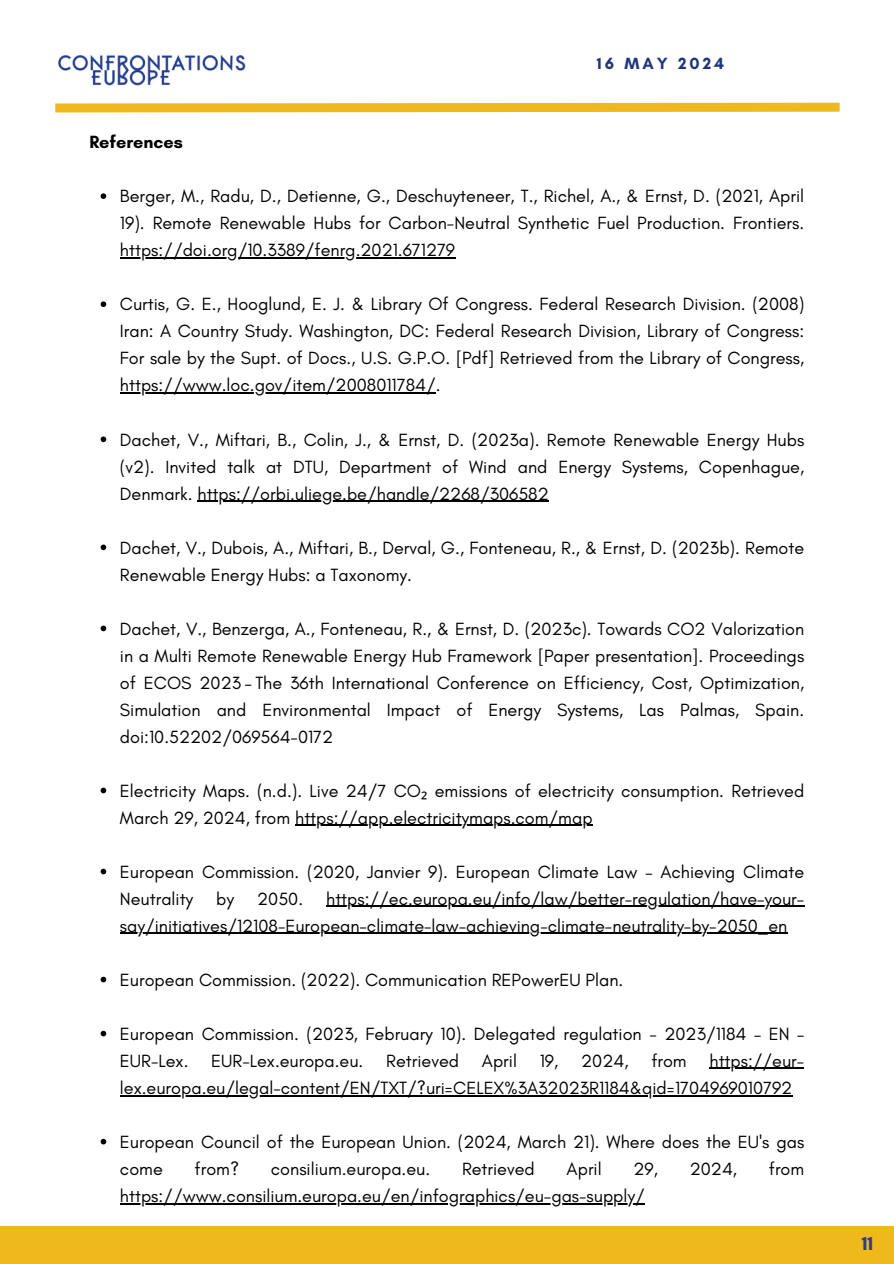
<style>
.page{position:relative;width:894px;height:1264px;background:#fff}
.page>*{position:absolute;margin:0;border:0;box-sizing:border-box;transform-origin:0 0}
.t1{font:700 19.5px "Glacial Indifference";color:#303a99}
.t2{font:18px/27px "Glacial Indifference";color:#000}
.t3{font:700 18px "Glacial Indifference";color:#000}
.t4{font:700 16.5px "Glacial Indifference";letter-spacing:.185em;color:#203679}
.s1{font-family:"Noto Sans"}
</style>
<div class="page">
<svg style="left:55px;top:102px;width:785px;height:11px;background:#f1c33f"></svg>
<div style="left:0;top:1226px;width:893px;height:37px;background:#efb91c"></div>
<svg style="left:101px;top:193px;width:5px;height:6px"></svg>
<hr style="left:120px;top:257px;width:335px;height:2px;background:#000">
<svg style="left:101px;top:301px;width:5px;height:6px"></svg>
<hr style="left:120px;top:392px;width:315px;height:2px;background:#000">
<svg style="left:101px;top:436px;width:5px;height:6px"></svg>
<hr style="left:197px;top:500px;width:351px;height:2px;background:#000">
<svg style="left:101px;top:544px;width:5px;height:6px"></svg>
<svg style="left:101px;top:625px;width:5px;height:6px"></svg>
<svg style="left:101px;top:787px;width:5px;height:6px"></svg>
<hr style="left:295px;top:824px;width:297px;height:2px;background:#000">
<svg style="left:101px;top:868px;width:5px;height:6px"></svg>
<hr style="left:326px;top:905px;width:478px;height:2px;background:#000">
<hr style="left:120px;top:932px;width:667px;height:2px;background:#000">
<svg style="left:101px;top:976px;width:5px;height:6px"></svg>
<svg style="left:101px;top:1030px;width:5px;height:6px"></svg>
<hr style="left:709px;top:1067px;width:95px;height:2px;background:#000">
<hr style="left:120px;top:1094px;width:672px;height:2px;background:#000">
<svg style="left:101px;top:1138px;width:5px;height:6px"></svg>
<hr style="left:120px;top:1202px;width:524px;height:2px;background:#000">
<img style="left:55px;top:55px;width:205px;height:49px">
<p class="t3" style="left:89px;top:131px;width:95px">References</p>
<p class="t4" style="left:596px;top:54px;width:129px">16 MAY 2024</p>
<h1 class="t2" style="left:120px;top:182px;width:685px">Berger, M., Radu, D., Detienne, G., Deschuyteneer, T., Richel, A., &amp; Ernst, D. (2021, April<br>19). Remote Renewable Hubs for Carbon-Neutral Synthetic Fuel Production. Frontiers.</h1>
<h2 class="t2" style="left:120px;top:236px;width:336px">https://doi.org/10.3389/fenrg.2021.671279</h2>
<h2 class="t2" style="left:120px;top:290px;width:685px">Curtis, G. E., Hooglund, E. J. &amp; Library Of Congress. Federal Research Division. (2008)<br>Iran: A Country Study. Washington, DC: Federal Research Division, Library of Congress:</h2>
<p class="t2" style="left:120px;top:344px;width:685px">For sale by the Supt. of Docs., U.S. G.P.O. [Pdf] Retrieved from the Library of Congress,</p>
<p class="t2" style="left:120px;top:371px;width:322px">https://www.loc.gov/item/2008011784/.</p>
<p class="t2" style="left:120px;top:425px;width:685px;text-align:justify">Dachet, V., Miftari, B., Colin, J., &amp; Ernst, D. (2023a). Remote Renewable Energy Hubs (v2). Invited talk at DTU, Department of Wind and Energy Systems, Copenhague, Denmark. https://orbi.uliege.be/handle/2268/306582</p>
<p class="t2" style="left:120px;top:533px;width:685px">Dachet, V., Dubois, A., Miftari, B., Derval, G., Fonteneau, R., &amp; Ernst, D. (2023b). Remote<br>Renewable Energy Hubs: a Taxonomy.</p>
<p class="t2" style="left:120px;top:614px;width:685px">Dachet, V., Benzerga, A., Fonteneau, R., &amp; Ernst, D. (2023c). Towards CO2 Valorization</p>
<p class="t2" style="left:120px;top:641px;width:685px;text-align:justify">in a Multi Remote Renewable Energy Hub Framework [Paper presentation]. Proceedings of ECOS 2023 – The 36th International Conference on Efficiency, Cost, Optimization, Simulation and Environmental Impact of Energy Systems, Las Palmas, Spain. doi:10.52202/069564-0172</p>
<p class="t2" style="left:120px;top:776px;width:685px">Electricity Maps. (n.d.). Live 24/7 CO<span class="s1">₂</span> emissions of electricity consumption. Retrieved</p>
<p class="t2" style="left:120px;top:803px;width:474px">March 29, 2024, from https://app.electricitymaps.com/map</p>
<p class="t2" style="left:120px;top:857px;width:685px">European Commission. (2020, Janvier 9). European Climate Law – Achieving Climate<br>Neutrality</p>
<p class="t2" style="left:216px;top:884px;width:19px">by</p>
<p class="t2" style="left:257px;top:884px;width:47px">2050.</p>
<p class="t2" style="left:326px;top:884px;width:479px">https://ec.europa.eu/info/law/better-regulation/have-your-</p>
<p class="t2" style="left:120px;top:911px;width:668px">say/initiatives/12108-European-climate-law-achieving-climate-neutrality-by-2050_en</p>
<p class="t2" style="left:120px;top:965px;width:504px">European Commission. (2022). Communication REPowerEU Plan.</p>
<p class="t2" style="left:120px;top:1019px;width:685px">European Commission. (2023, February 10). Delegated regulation - 2023/1184 – EN –<br>EUR-Lex.</p>
<p class="t2" style="left:211px;top:1046px;width:154px">EUR-Lex.europa.eu.</p>
<p class="t2" style="left:386px;top:1046px;width:74px">Retrieved</p>
<p class="t2" style="left:482px;top:1046px;width:37px">April</p>
<p class="t2" style="left:539px;top:1046px;width:20px">19,</p>
<p class="t2" style="left:581px;top:1046px;width:49px">2024,</p>
<p class="t2" style="left:651px;top:1046px;width:37px">from</p>
<p class="t2" style="left:709px;top:1046px;width:96px">https://eur-</p>
<p class="t2" style="left:120px;top:1073px;width:673px">lex.europa.eu/legal-content/EN/TXT/?uri=CELEX%3A32023R1184&amp;qid=1704969010792</p>
<p class="t2" style="left:120px;top:1127px;width:685px">European Council of the European Union. (2024, March 21). Where does the EU's gas come</p>
<p class="t2" style="left:194px;top:1154px;width:46px">from?</p>
<p class="t2" style="left:271px;top:1154px;width:161px">consilium.europa.eu.</p>
<p class="t2" style="left:462px;top:1154px;width:74px">Retrieved</p>
<p class="t2" style="left:566px;top:1154px;width:37px">April</p>
<p class="t2" style="left:633px;top:1154px;width:26px">29,</p>
<p class="t2" style="left:689px;top:1154px;width:49px">2024,</p>
<p class="t2" style="left:768px;top:1154px;width:37px">from</p>
<p class="t2" style="left:120px;top:1181px;width:526px">https://www.consilium.europa.eu/en/infographics/eu-gas-supply/</p>
<p class="t1" style="left:861px;top:1231px;width:13px">11</p>
</div>
